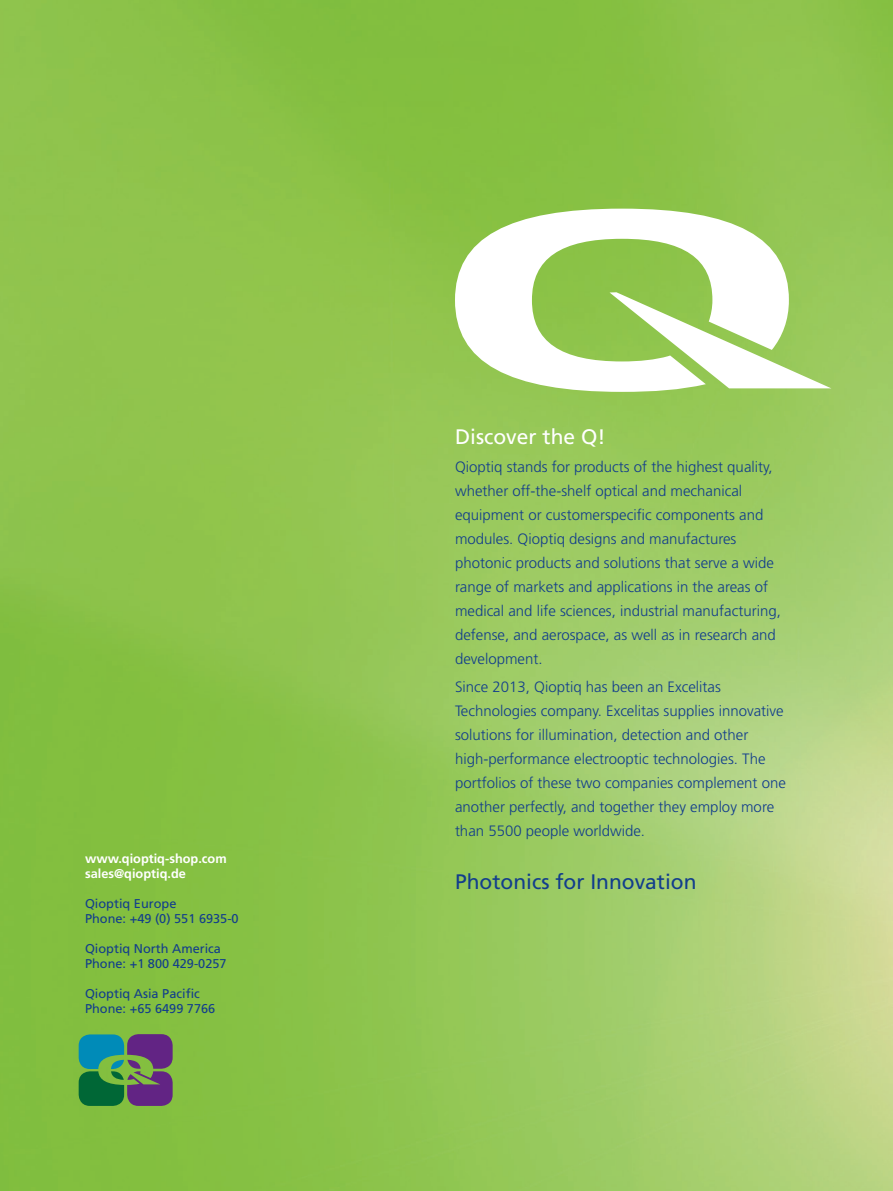
<style>
.page{position:relative;width:893px;height:1191px;background:#fff}
.page>*{position:absolute;margin:0;border:0;box-sizing:border-box;transform-origin:0 0}
.t1{font:21px "Frutiger";color:#123d8c}
.t2{font:21px "Frutiger";color:#fff}
.t3{font:300 15px/24px "Frutiger";color:#123d8c}
.t4{font:12.75px/15px "Frutiger";color:#123d8c}
.t5{font:700 12.75px/15px "Frutiger";color:#fff}
</style>
<div class="page">
<img style="left:0;top:0;width:893px;height:1191px">
<svg style="left:79px;top:1034px;width:94px;height:72px;background:#456b6d"></svg>
<svg style="left:789px;top:292px;width:42px;height:96px;background:#a2ce6b"></svg>
<svg style="left:455px;top:209px;width:334px;height:183px"></svg>
<p class="t5" style="left:85px;top:851px;width:143px">www.qioptiq-shop.com sales@qioptiq.de</p>
<p class="t4" style="left:85px;top:896px;width:155px">Qioptiq Europe<br>Phone: +49 (0) 551 6935-0</p>
<p class="t4" style="left:85px;top:941px;width:143px">Qioptiq North America<br>Phone: +1 800 429-0257</p>
<p class="t4" style="left:85px;top:986px;width:132px">Qioptiq Asia Pacific<br>Phone: +65 6499 7766</p>
<h1 class="t2" style="left:455px;top:428px;width:152px">Discover the Q!</h1>
<p class="t3" style="left:455px;top:456px;width:327px">Qioptiq stands for products of the highest quality, whether off-the-shelf optical and mechanical equipment or customerspecific components and modules. Qioptiq designs and manufactures photonic products and solutions that serve a wide range of markets and applications in the areas of medical and life sciences, industrial manufacturing, defense, and aerospace, as well as in research and development.</p>
<p class="t3" style="left:455px;top:676px;width:332px">Since 2013, Qioptiq has been an Excelitas Technologies company. Excelitas supplies innovative solutions for illumination, detection and other high-performance electrooptic technologies. The portfolios of these two companies complement one another perfectly, and together they employ more than 5500 people worldwide.</p>
<h1 class="t1" style="left:455px;top:872px;width:243px">Photonics for Innovation</h1>
</div>
